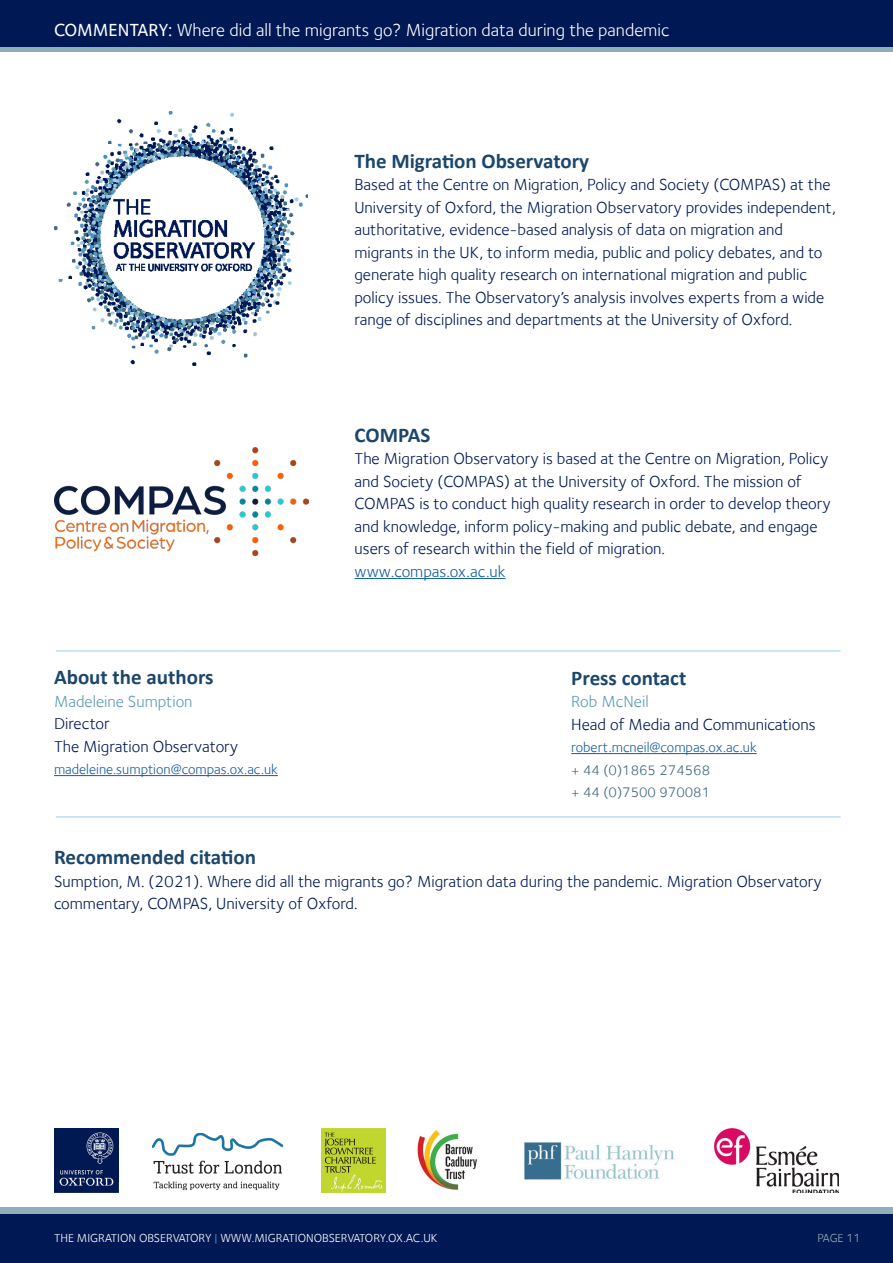
<style>
.page{position:relative;width:893px;height:1263px;background:#fff}
.page>*{position:absolute;margin:0;border:0;box-sizing:border-box;transform-origin:0 0}
.t1{font:700 21px "Calibri";color:#1c476b}
.t2{font:18px "Foundry Sterling";color:#fff}
.Body{font:16.5px/22.5px "Foundry Sterling";color:#001954}
.Highlight{font:16.5px "Foundry Sterling";color:#5c9baf}
.Highlight-2{font:16.5px "Foundry Sterling";color:#175d9e}
.Contact{font:14.25px "Foundry Sterling";color:#175d9e}
.Contact-2{font:14.25px "Foundry Sterling";color:#40687e}
.t3{font:12px "Foundry Sterling";color:#fff}
.t4{font:12px "Foundry Sterling";letter-spacing:-.01em;color:#90aeb8}
.s1{font-weight:500}
.s2{color:#5c9baf}
</style>
<div class="page">
<div style="left:0;top:1213px;width:893px;height:50px;background:#001954"></div>
<div style="left:0;top:1207px;width:893px;height:6px;background:#90aeb8"></div>
<div style="left:0;top:0;width:893px;height:48px;background:#001954"></div>
<hr style="left:0;top:48px;width:893px;height:4px;background:#90aeb8">
<hr style="left:54px;top:775px;width:224px;height:1px;background:#175d9e">
<img style="left:54px;top:112px;width:254px;height:253px">
<hr style="left:355px;top:578px;width:151px;height:1px;background:#175d9e">
<img style="left:54px;top:448px;width:254px;height:107px">
<hr style="left:56px;top:651px;width:785px;height:1px;background:#9cceeb">
<hr style="left:56px;top:817px;width:785px;height:1px;background:#9cceeb">
<hr style="left:571px;top:753px;width:186px;height:1px;background:#175d9e">
<img style="left:54px;top:1129px;width:64px;height:64px">
<img style="left:715px;top:1129px;width:124px;height:64px">
<img style="left:524px;top:1142px;width:151px;height:38px">
<img style="left:417px;top:1130px;width:60px;height:60px">
<img style="left:151px;top:1132px;width:133px;height:59px">
<img style="left:322px;top:1128px;width:64px;height:64px">
<p class="t2" style="left:54px;top:19px;width:617px"><span class="s1">COMMENTARY:</span> Where did all the migrants go? Migration data during the pandemic</p>
<h1 class="t1" style="left:354px;top:146px;width:236px">The Migration Observatory</h1>
<p class="Body" style="left:354px;top:173px;width:483px">Based at the Centre on Migration, Policy and Society (COMPAS) at the University of Oxford, the Migration Observatory provides independent, authoritative, evidence-based analysis of data on migration and migrants in the UK, to inform media, public and policy debates, and to generate high quality research on international migration and public policy issues. The Observatory’s analysis involves experts from a wide range of disciplines and departments at the University of Oxford.</p>
<h1 class="t1" style="left:54px;top:662px;width:161px">About the authors</h1>
<p class="Highlight" style="left:54px;top:692px;width:140px">Madeleine Sumption</p>
<p class="Body" style="left:54px;top:712px;width:186px">Director<br>The Migration Observatory</p>
<p class="Contact" style="left:54px;top:761px;width:225px">madeleine.sumption@compas.ox.ac.uk</p>
<h1 class="t1" style="left:355px;top:420px;width:77px">COMPAS</h1>
<p class="Body" style="left:355px;top:447px;width:478px">The Migration Observatory is based at the Centre on Migration, Policy and Society (COMPAS) at the University of Oxford. The mission of COMPAS is to conduct high quality research in order to develop theory and knowledge, inform policy-making and public debate, and engage users of research within the field of migration.</p>
<p class="Highlight-2" style="left:355px;top:562px;width:153px">www.compas.ox.ac.uk</p>
<h1 class="t1" style="left:571px;top:663px;width:117px">Press contact</h1>
<p class="Highlight" style="left:571px;top:692px;width:79px">Rob McNeil</p>
<p class="Body" style="left:571px;top:713px;width:246px">Head of Media and Communications</p>
<p class="Contact" style="left:571px;top:739px;width:187px">robert.mcneil@compas.ox.ac.uk</p>
<p class="Contact-2" style="left:571px;top:762px;width:140px">+ 44 (0)1865 274568</p>
<p class="Contact-2" style="left:571px;top:784px;width:140px">+ 44 (0)7500 970081</p>
<h1 class="t1" style="left:54px;top:843px;width:203px">Recommended citation</h1>
<p class="Body" style="left:54px;top:870px;width:769px">Sumption, M. (2021). Where did all the migrants go? Migration data during the pandemic. Migration Observatory commentary, COMPAS, University of Oxford.</p>
<p class="t3" style="left:54px;top:1231px;width:385px">THE MIGRATION OBSERVATORY <span class="s2">|</span> WWW.MIGRATIONOBSERVATORY.OX.AC.UK</p>
<p class="t4" style="left:817px;top:1231px;width:45px">PAGE 11</p>
</div>
